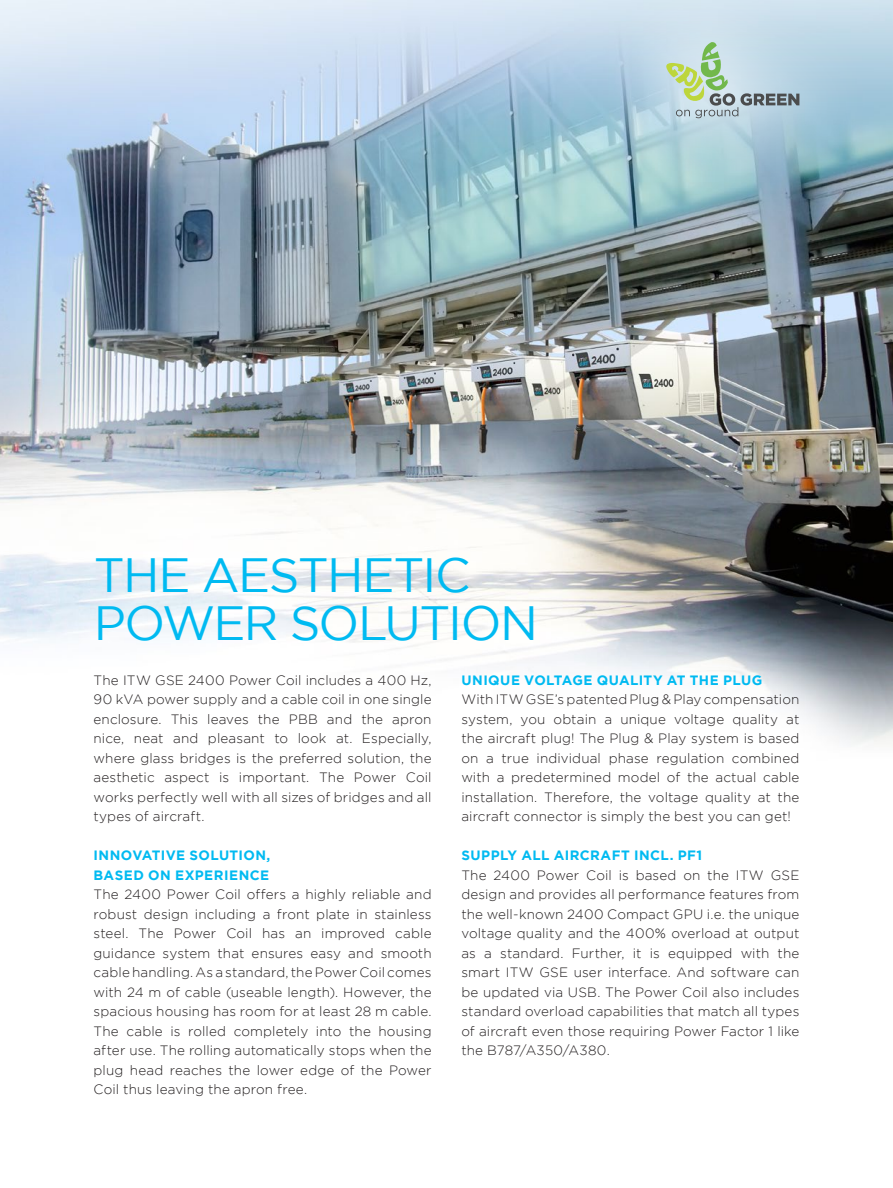
<style>
.page{position:relative;width:893px;height:1188px;background:#fff}
.page>*{position:absolute;margin:0;border:0;box-sizing:border-box;transform-origin:0 0}
.t1{font:48px/48px "Gotham";letter-spacing:-.035em;color:#00baf1}
.t2{font:300 13.5px/19.5px "Gotham";letter-spacing:.005em;color:#231f20;text-align:justify}
.t3{font:700 13.5px/19.5px "Gotham";letter-spacing:.03em;color:#00baf1}
</style>
<div class="page">
<img style="left:0;top:0;width:893px;height:744px">
<svg style="left:592px;top:0;width:283px;height:195px"></svg>
<svg style="left:666px;top:42px;width:133px;height:76px"></svg>
<h1 class="t1" style="left:94px;top:551px;width:446px">THE AESTHETIC<br>POWER SOLUTION</h1>
<p class="t2" style="left:94px;top:670px;width:340px">The ITW GSE 2400 Power Coil includes a 400 Hz, 90 kVA power supply and a cable coil in one single enclosure. This leaves the PBB and the apron nice, neat and pleasant to look at. Especially, where glass bridges is the preferred solution, the aesthetic aspect is important. The Power Coil works perfectly well with all sizes of bridges and all types of aircraft.</p>
<p class="t3" style="left:94px;top:845px;width:178px">INNOVATIVE SOLUTION,<br>BASED ON EXPERIENCE</p>
<p class="t2" style="left:94px;top:885px;width:340px">The 2400 Power Coil offers a highly reliable and robust design including a front plate in stainless steel. The Power Coil has an improved cable guidance system that ensures easy and smooth cable handling. As a standard, the Power Coil comes with 24 m of cable (useable length). However, the spacious housing has room for at least 28 m cable.<br>The cable is rolled completely into the housing after use. The rolling automatically stops when the plug head reaches the lower edge of the Power Coil thus leaving the apron free.</p>
<p class="t3" style="left:461px;top:670px;width:302px">UNIQUE VOLTAGE QUALITY AT THE PLUG</p>
<p class="t2" style="left:461px;top:690px;width:340px">With ITW GSE’s patented Plug &amp; Play compensation system, you obtain a unique voltage quality at the aircraft plug! The Plug &amp; Play system is based on a true individual phase regulation combined with a predetermined model of the actual cable installation. Therefore, the voltage quality at the aircraft connector is simply the best you can get!</p>
<p class="t3" style="left:461px;top:845px;width:242px">SUPPLY ALL AIRCRAFT INCL. PF1</p>
<p class="t2" style="left:461px;top:865px;width:340px">The 2400 Power Coil is based on the ITW GSE design and provides all performance features from the well-known 2400 Compact GPU i.e. the unique voltage quality and the 400% overload at output as a standard. Further, it is equipped with the smart ITW GSE user interface. And software can be updated via USB. The Power Coil also includes standard overload capabilities that match all types of aircraft even those requiring Power Factor 1 like the B787/A350/A380.</p>
</div>
